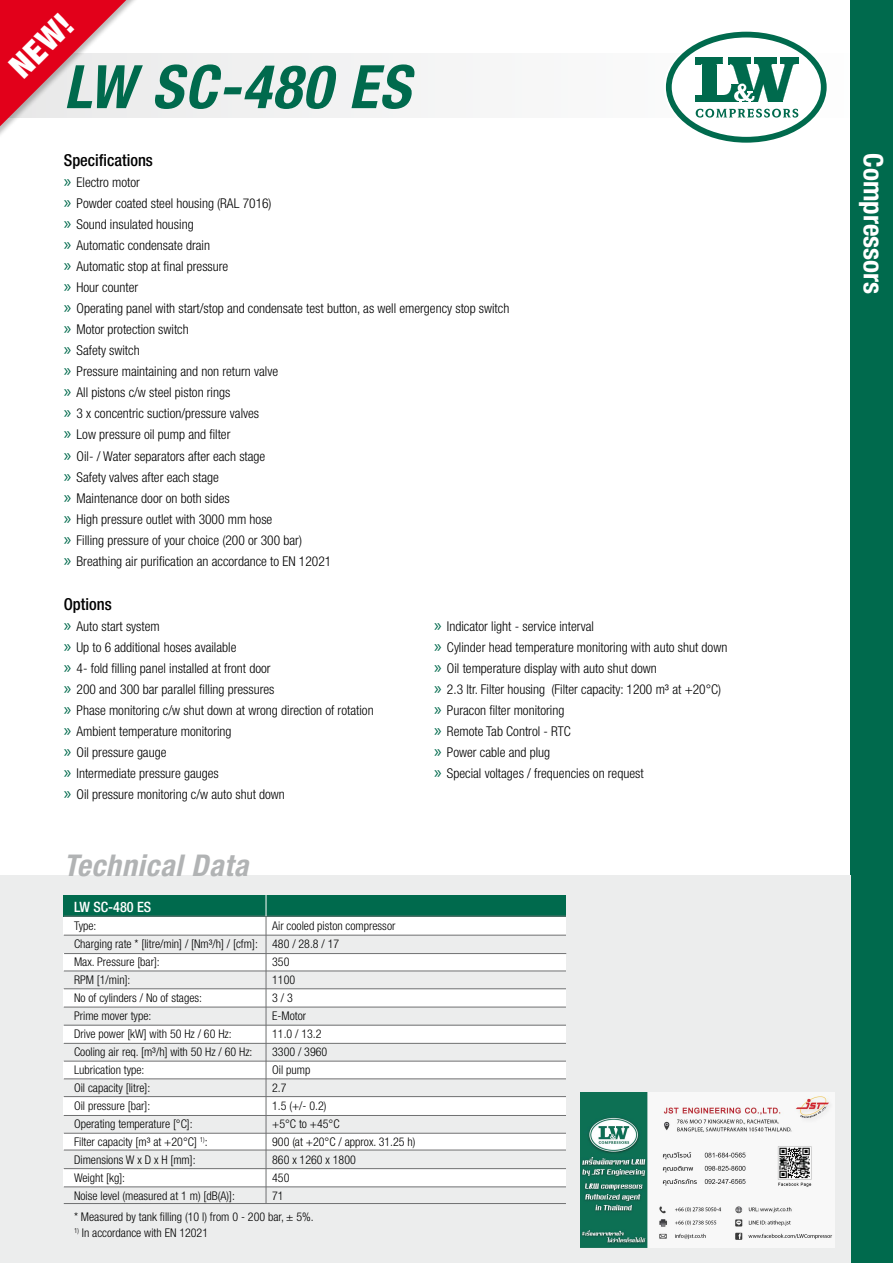
<style>
.page{position:relative;width:893px;height:1263px;background:#fff}
.page>*{position:absolute;margin:0;border:0;box-sizing:border-box;transform-origin:0 0}
.t1{font:italic 700 condensed 60px "Helvetica Neue";letter-spacing:.025em;color:#006a4d}
.t2{font:900 condensed 33px "Helvetica Neue";color:#fff}
.t3{font:italic 700 condensed 30px "Helvetica Neue";letter-spacing:.025em;color:#b1b3b4}
.t4{font:700 condensed 27px "Helvetica Neue";color:#fff}
.t5{font:500 condensed 16.5px "Helvetica Neue";color:#000}
.t6{font:500 condensed 14.25px "Helvetica Neue";color:#fff}
.t7{font:300 condensed 13.5px/21px "Helvetica Neue";color:#000}
.t8{font:300 condensed 12px/18px "Helvetica Neue";color:#000}
.s1{font-family:"Myriad Pro";font-weight:400;font-stretch:normal;font-size:18px;color:#006a4d}
</style>
<div class="page">
<div style="left:0;top:54px;width:893px;height:64px;background:#f4f4f5"></div>
<svg style="left:664px;top:30px;width:164px;height:114px"></svg>
<svg style="left:669px;top:35px;width:155px;height:105px;fill:#fff"></svg>
<div style="left:666px;top:32px;width:161px;height:111px;border:6px solid #006a4d;border-radius:50%"></div>
<svg style="left:695px;top:58px;width:104px;height:45px"></svg>
<svg style="left:696px;top:109px;width:102px;height:9px"></svg>
<div style="left:0;top:0;width:152px;height:227px;background:#000;opacity:.27"></div>
<svg style="left:0;top:0;width:146px;height:221px"></svg>
<div style="left:850px;top:0;width:43px;height:1263px;background:#006a4d"></div>
<div style="left:0;top:876px;width:850px;height:387px;background:#eceded"></div>
<div style="left:64px;top:916px;width:502px;height:278px;background:#fff"></div>
<div style="left:64px;top:1187px;width:502px;height:18px;background:#eceded"></div>
<div style="left:64px;top:1150px;width:502px;height:19px;background:#eceded"></div>
<div style="left:64px;top:1115px;width:502px;height:18px;background:#eceded"></div>
<div style="left:64px;top:1079px;width:502px;height:18px;background:#eceded"></div>
<div style="left:64px;top:1043px;width:502px;height:18px;background:#eceded"></div>
<div style="left:64px;top:1007px;width:502px;height:18px;background:#eceded"></div>
<div style="left:64px;top:971px;width:502px;height:18px;background:#eceded"></div>
<hr style="left:64px;top:971px;width:502px;height:1px;background:#707172">
<hr style="left:64px;top:988px;width:502px;height:1px;background:#707172">
<hr style="left:64px;top:1007px;width:502px;height:1px;background:#707172">
<hr style="left:64px;top:1025px;width:502px;height:1px;background:#707172">
<hr style="left:64px;top:1043px;width:502px;height:1px;background:#707172">
<hr style="left:64px;top:1061px;width:502px;height:1px;background:#707172">
<hr style="left:64px;top:1078px;width:502px;height:1px;background:#707172">
<hr style="left:64px;top:1096px;width:502px;height:1px;background:#707172">
<hr style="left:64px;top:1115px;width:502px;height:1px;background:#707172">
<hr style="left:64px;top:1133px;width:502px;height:1px;background:#707172">
<hr style="left:64px;top:1186px;width:502px;height:1px;background:#707172">
<hr style="left:64px;top:1150px;width:502px;height:1px;background:#707172">
<hr style="left:64px;top:1168px;width:502px;height:1px;background:#707172">
<div style="left:64px;top:895px;width:502px;height:21px;background:#006a4d"></div>
<div style="left:64px;top:935px;width:502px;height:18px;background:#eceded"></div>
<hr style="left:64px;top:953px;width:502px;height:1px;background:#707172">
<hr style="left:64px;top:1203px;width:502px;height:1px;background:#707172">
<hr style="left:64px;top:935px;width:502px;height:1px;background:#707172">
<hr style="left:64px;top:916px;width:502px;height:1px;background:#707172">
<svg style="left:266px;top:895px;width:1px;height:21px"></svg>
<hr style="left:266px;top:916px;width:1px;height:287px;background:#707172">
<img style="left:580px;top:1092px;width:254px;height:155px">
<h2 class="t2" style="left:1px;top:57px;width:76px;rotate:-45deg">NEW!</h2>
<h1 class="t1" style="left:64px;top:50px;width:348px">LW SC-480 ES</h1>
<p class="t5" style="left:64px;top:150px;width:91px">Specifications</p>
<p class="t7" style="left:64px;top:172px;width:447px"><span class="s1">»</span> Electro motor<br><span class="s1">»</span> Powder coated steel housing (RAL 7016)<br><span class="s1">»</span> Sound insulated housing<br><span class="s1">»</span> Automatic condensate drain<br><span class="s1">»</span> Automatic stop at final pressure<br><span class="s1">»</span> Hour counter<br><span class="s1">»</span> Operating panel with start/stop and condensate test button, as well emergency stop switch <span class="s1">»</span> Motor protection switch<br><span class="s1">»</span> Safety switch<br><span class="s1">»</span> Pressure maintaining and non return valve<br><span class="s1">»</span> All pistons c/w steel piston rings<br><span class="s1">»</span> 3 x concentric suction/pressure valves<br><span class="s1">»</span> Low pressure oil pump and filter<br><span class="s1">»</span> Oil- / Water separators after each stage<br><span class="s1">»</span> Safety valves after each stage<br><span class="s1">»</span> Maintenance door on both sides<br><span class="s1">»</span> High pressure outlet with 3000 mm hose<br><span class="s1">»</span> Filling pressure of your choice (200 or 300 bar)<br><span class="s1">»</span> Breathing air purification an accordance to EN 12021</p>
<p class="t5" style="left:64px;top:594px;width:49px">Options</p>
<p class="t7" style="left:64px;top:616px;width:311px"><span class="s1">»</span> Auto start system<br><span class="s1">»</span> Up to 6 additional hoses available<br><span class="s1">»</span> 4- fold filling panel installed at front door<br><span class="s1">»</span> 200 and 300 bar parallel filling pressures<br><span class="s1">»</span> Phase monitoring c/w shut down at wrong direction of rotation <span class="s1">»</span> Ambient temperature monitoring<br><span class="s1">»</span> Oil pressure gauge<br><span class="s1">»</span> Intermediate pressure gauges<br><span class="s1">»</span> Oil pressure monitoring c/w auto shut down</p>
<p class="t7" style="left:434px;top:616px;width:295px"><span class="s1">»</span> Indicator light - service interval<br><span class="s1">»</span> Cylinder head temperature monitoring with auto shut down <span class="s1">»</span> Oil temperature display with auto shut down<br><span class="s1">»</span> 2.3 ltr. Filter housing (Filter capacity: 1200 m³ at +20°C) <span class="s1">»</span> Puracon filter monitoring<br><span class="s1">»</span> Remote Tab Control - RTC<br><span class="s1">»</span> Power cable and plug<br><span class="s1">»</span> Special voltages / frequencies on request</p>
<h3 class="t3" style="left:64px;top:847px;width:186px">Technical Data</h3>
<p class="t6" style="left:74px;top:898px;width:79px">LW SC-480 ES</p>
<p class="t8" style="left:74px;top:916px;width:185px">Type:<br>Charging rate * [litre/min] / [Nm³/h] / [cfm]:<br>Max. Pressure [bar]:<br>RPM [1/min]:<br>No of cylinders / No of stages:<br>Prime mover type:<br>Drive power [kW] with 50 Hz / 60 Hz:<br>Cooling air req. [m³/h] with 50 Hz / 60 Hz:<br>Lubrication type:<br>Oil capacity [litre]:<br>Oil pressure [bar]:<br>Operating temperature [°C]:<br>Filter capacity [m³ at +20°C] <sup>1)</sup>:<br>Dimensions W x D x H [mm]:<br>Weight [kg]:<br>Noise level (measured at 1 m) [dB(A)]:</p>
<p class="t8" style="left:74px;top:1207px;width:241px">* Measured by tank filling (10 l) from 0 - 200 bar, ± 5%.</p>
<p class="t8" style="left:74px;top:1224px;width:136px"><sup>1)</sup> In accordance with EN 12021</p>
<p class="t8" style="left:272px;top:917px;width:145px">Air cooled piston compressor<br>480 / 28.8 / 17<br>350<br>1100<br>3 / 3<br>E-Motor<br>11.0 / 13.2<br>3300 / 3960<br>Oil pump<br>2.7<br>1.5 (+/- 0.2)<br>+5°C to +45°C<br>900 (at +20°C / approx. 31.25 h)<br>860 x 1260 x 1800<br>450<br>71</p>
<h3 class="t4" style="left:890px;top:153px;width:142px;rotate:90deg">Compressors</h3>
</div>
